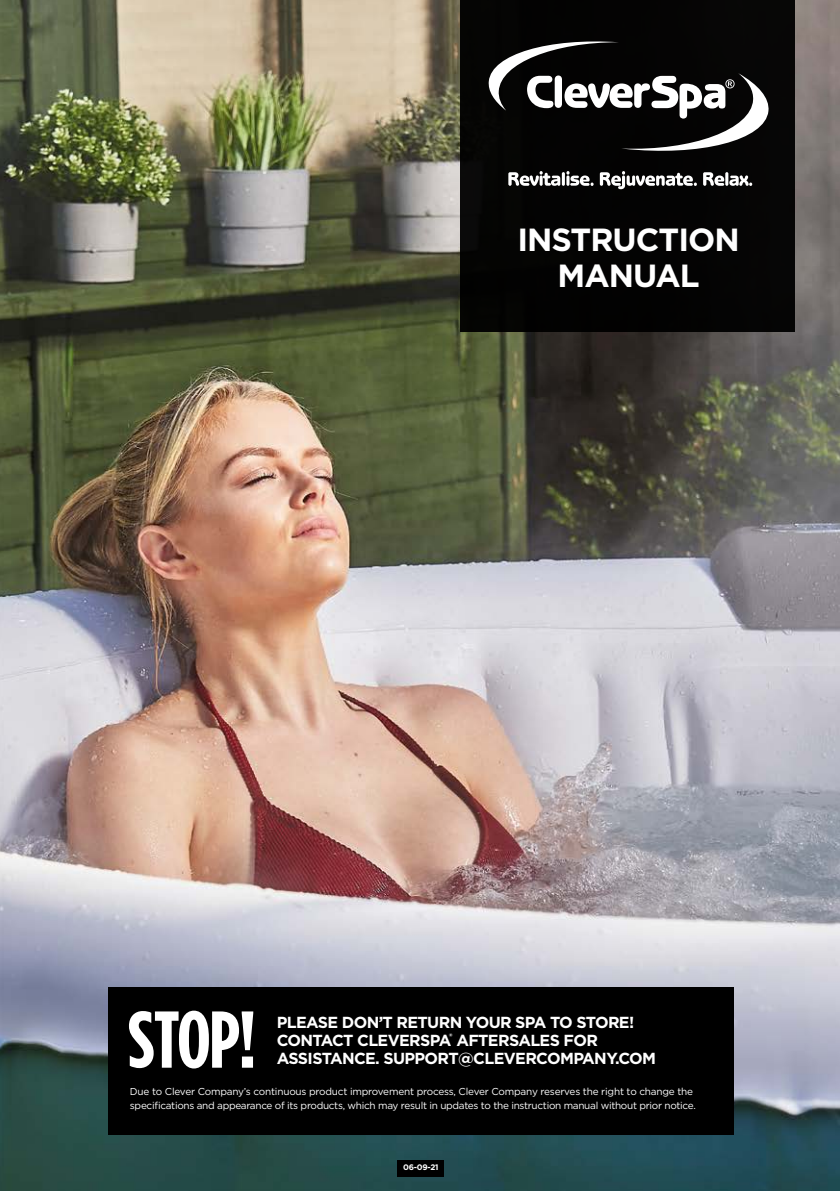
<style>
.page{position:relative;width:840px;height:1191px;background:#fff}
.page>*{position:absolute;margin:0;border:0;box-sizing:border-box;transform-origin:0 0}
.t1{font:700 32px/36px "Gotham";letter-spacing:-.03em;color:#fff;text-align:center}
.t2{font:700 16px/18px "Gotham";letter-spacing:-.04em;color:#fff}
.t3{font:10px/14px "Gotham";letter-spacing:-.03em;color:#fff}
.t4{font:700 8px "Gotham";color:#fff}
</style>
<div class="page">
<img style="left:0;top:0;width:839px;height:1191px">
<div style="left:459px;top:0;width:335px;height:332px;background:#000"></div>
<svg style="left:508px;top:171px;width:52px;height:15px"></svg>
<hr style="left:561px;top:172px;width:3px;height:14px;background:#fff;border-radius:2px">
<svg style="left:566px;top:171px;width:27px;height:15px"></svg>
<svg style="left:599px;top:171px;width:97px;height:18px"></svg>
<svg style="left:703px;top:172px;width:20px;height:14px"></svg>
<svg style="left:724px;top:172px;width:4px;height:14px"></svg>
<svg style="left:729px;top:175px;width:22px;height:11px"></svg>
<svg style="left:488px;top:41px;width:280px;height:110px"></svg>
<div style="left:397px;top:1160px;width:46px;height:16px;background:#000"></div>
<div style="left:108px;top:986px;width:624px;height:148px;background:#000"></div>
<svg style="left:129px;top:1010px;width:124px;height:58px"></svg>
<h1 class="t1" style="left:517px;top:222px;width:224px">INSTRUCTION<br>MANUAL</h1>
<h2 class="t2" style="left:276px;top:1013px;width:381px">PLEASE DON’T RETURN YOUR SPA TO STORE!<br>CONTACT CLEVERSPA<sup>®</sup> AFTERSALES FOR<br>ASSISTANCE. SUPPORT@CLEVERCOMPANY.COM</h2>
<p class="t3" style="left:130px;top:1084px;width:567px">Due to Clever Company’s continuous product improvement process, Clever Company reserves the right to change the specifications and appearance of its products, which may result in updates to the instruction manual without prior notice.</p>
<p class="t4" style="left:403px;top:1162px;width:37px">06-09-21</p>
</div>
